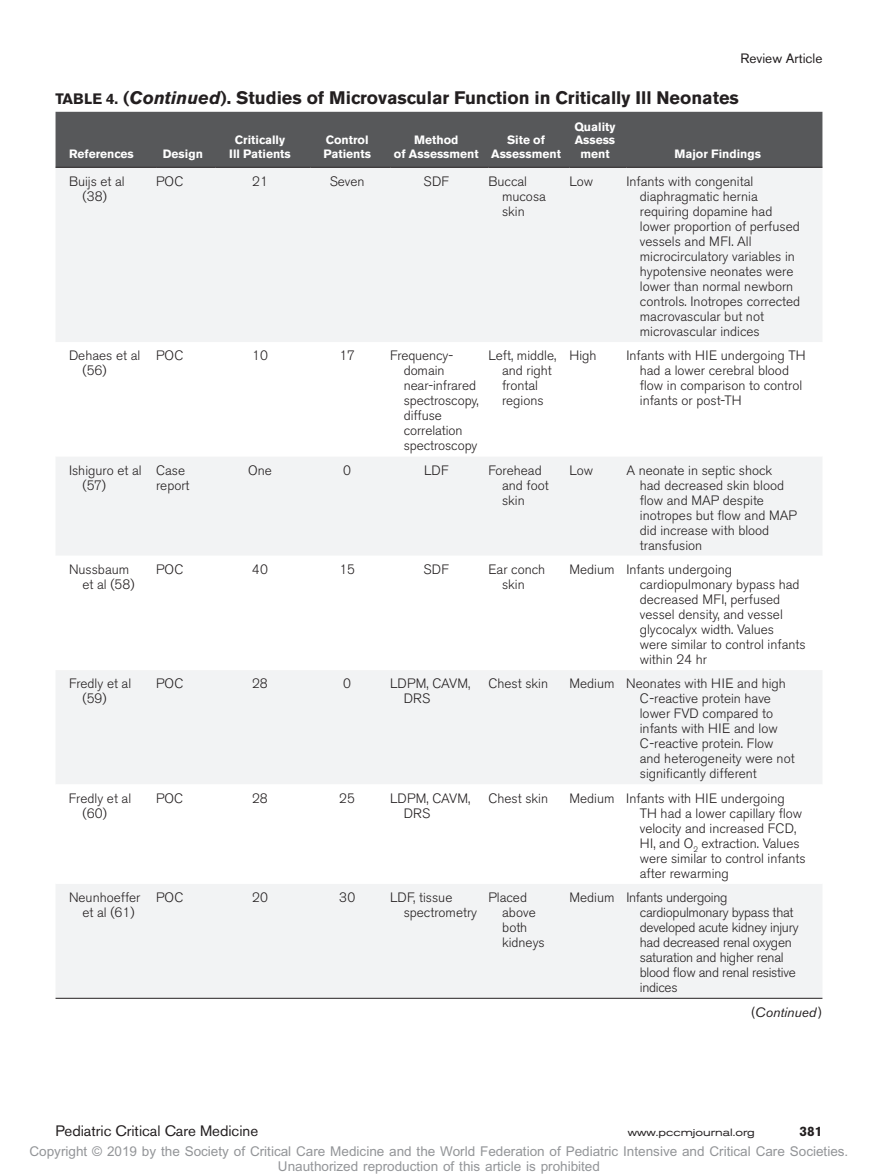
<style>
.page{position:relative;width:878px;height:1175px;background:#fff}
.page>*{position:absolute;margin:0;border:0;box-sizing:border-box;transform-origin:0 0}
.t1{font:700 18px "Akzidenz Grotesk BE";color:#231f20}
.t2{font:15px "Akzidenz Grotesk BE";color:#231f20}
.t3{font:300 13.5px/15px "Akzidenz Grotesk BE";color:#231f20}
.t4{font:13.5px/15px "Arial MT Std";color:#939598;text-align:center}
.t5{font:300 13.5px/15px "Akzidenz Grotesk BE";letter-spacing:-.02em;color:#231f20}
.t6{font:13.5px "Akzidenz Grotesk BE";color:#231f20}
.t7{font:italic 13.5px "Akzidenz Grotesk BE";color:#231f20}
.t8{font:700 13.5px "Akzidenz Grotesk BE";color:#231f20}
.t9{font:700 12px/13.5px "Akzidenz Grotesk BE";color:#fff;text-align:center}
.t10{font:expanded 10.5px "Akzidenz Grotesk BE";color:#231f20}
.s1{font-size:15px}
.s2{font-style:italic}
.s3{font-style:normal}
</style>
<div class="page">
<div style="left:56px;top:168px;width:766px;height:830px;background:#f2f3f4"></div>
<svg style="left:56px;top:342px;width:766px;height:541px"></svg>
<div style="left:56px;top:112px;width:766px;height:55px;background:#57585a"></div>
<hr style="left:56px;top:167px;width:100px;height:1px;background:#231f20">
<hr style="left:156px;top:167px;width:60px;height:1px;background:#231f20">
<hr style="left:216px;top:167px;width:94px;height:1px;background:#231f20">
<hr style="left:310px;top:167px;width:80px;height:1px;background:#231f20">
<hr style="left:390px;top:167px;width:98px;height:1px;background:#231f20">
<hr style="left:488px;top:167px;width:81px;height:1px;background:#231f20">
<hr style="left:569px;top:167px;width:57px;height:1px;background:#231f20">
<hr style="left:626px;top:167px;width:196px;height:1px;background:#231f20">
<hr style="left:56px;top:998px;width:766px;height:1px;background:#231f20">
<p class="t6" style="left:740px;top:50px;width:83px">Review Article</p>
<h1 class="t1" style="left:56px;top:87px;width:685px"><span class="s1">TABLE 4.</span> (<span class="s2">Continued</span>). Studies of Microvascular Function in Critically Ill Neonates</h1>
<p class="t9" style="left:69px;top:147px;width:66px">References</p>
<p class="t9" style="left:163px;top:147px;width:41px">Design</p>
<p class="t9" style="left:229px;top:133px;width:63px">Critically<br>Ill Patients</p>
<p class="t9" style="left:323px;top:133px;width:49px;text-align:left">Control<br>Patients</p>
<p class="t9" style="left:394px;top:133px;width:86px">Method<br>of Assessment</p>
<p class="t9" style="left:491px;top:133px;width:71px">Site of<br>Assessment</p>
<p class="t9" style="left:574px;top:120px;width:43px">Quality<br>Assess ment</p>
<p class="t9" style="left:674px;top:147px;width:88px">Major Findings</p>
<p class="t3" style="left:69px;top:174px;width:57px;text-align:center">Buijs et al (38)</p>
<p class="t3" style="left:156px;top:174px;width:29px">POC</p>
<p class="t3" style="left:252px;top:174px;width:17px">21</p>
<p class="t3" style="left:330px;top:174px;width:36px">Seven</p>
<p class="t3" style="left:423px;top:174px;width:27px">SDF</p>
<p class="t3" style="left:502px;top:174px;width:45px;text-indent:-14px">Buccal mucosa skin</p>
<p class="t3" style="left:569px;top:174px;width:25px">Low</p>
<p class="t3" style="left:640px;top:174px;width:162px;text-indent:-14px">Infants with congenital diaphragmatic hernia requiring dopamine had lower proportion of perfused vessels and MFI. All microcirculatory variables in hypotensive neonates were lower than normal newborn controls. Inotropes corrected macrovascular but not microvascular indices</p>
<p class="t3" style="left:82px;top:348px;width:59px;text-indent:-14px">Dehaes et al (56)</p>
<p class="t3" style="left:156px;top:348px;width:29px">POC</p>
<p class="t3" style="left:252px;top:348px;width:17px">10</p>
<p class="t3" style="left:339px;top:348px;width:17px">17</p>
<p class="t3" style="left:403px;top:348px;width:77px;text-indent:-14px">Frequency&shy;domain near-infrared spectroscopy, diffuse correlation spectroscopy</p>
<p class="t3" style="left:502px;top:348px;width:56px;text-indent:-14px">Left, middle, and right frontal regions</p>
<p class="t3" style="left:569px;top:348px;width:28px">High</p>
<p class="t3" style="left:640px;top:348px;width:167px;text-indent:-14px">Infants with HIE undergoing TH had a lower cerebral blood flow in comparison to control infants or post-TH</p>
<p class="t3" style="left:82px;top:463px;width:61px;text-indent:-14px">Ishiguro et al (57)</p>
<p class="t3" style="left:156px;top:463px;width:35px">Case report</p>
<p class="t3" style="left:248px;top:463px;width:25px">One</p>
<p class="t3" style="left:343px;top:463px;width:9px">0</p>
<p class="t3" style="left:424px;top:463px;width:26px">LDF</p>
<p class="t3" style="left:502px;top:463px;width:48px;text-indent:-14px">Forehead and foot skin</p>
<p class="t3" style="left:569px;top:463px;width:25px">Low</p>
<p class="t3" style="left:639px;top:463px;width:158px;text-indent:-14px">A neonate in septic shock<br>had decreased skin blood flow and MAP despite inotropes but flow and MAP did increase with blood transfusion</p>
<p class="t3" style="left:82px;top:562px;width:54px;text-indent:-14px">Nussbaum et al (58)</p>
<p class="t3" style="left:156px;top:562px;width:29px">POC</p>
<p class="t3" style="left:252px;top:562px;width:18px">40</p>
<p class="t3" style="left:339px;top:562px;width:17px">15</p>
<p class="t3" style="left:423px;top:562px;width:27px">SDF</p>
<p class="t3" style="left:488px;top:562px;width:58px;text-align:center">Ear conch skin</p>
<p class="t3" style="left:639px;top:562px;width:167px;text-indent:-70px">Medium Infants undergoing cardiopulmonary bypass had decreased MFI, perfused vessel density, and vessel glycocalyx width. Values<br>were similar to control infants within 24 hr</p>
<p class="t3" style="left:82px;top:676px;width:50px;text-indent:-14px">Fredly et al (59)</p>
<p class="t3" style="left:156px;top:676px;width:29px">POC</p>
<p class="t3" style="left:252px;top:676px;width:17px">28</p>
<p class="t3" style="left:343px;top:676px;width:9px">0</p>
<p class="t3" style="left:403px;top:676px;width:68px;text-indent:-14px">LDPM, CAVM,<br>DRS</p>
<p class="t3" style="left:488px;top:676px;width:61px">Chest skin</p>
<p class="t3" style="left:639px;top:676px;width:156px;text-indent:-70px">Medium Neonates with HIE and high<br>C-reactive protein have lower FVD compared to infants with HIE and low<br>C-reactive protein. Flow and heterogeneity were not significantly different</p>
<p class="t3" style="left:82px;top:790px;width:50px;text-indent:-14px">Fredly et al (60)</p>
<p class="t3" style="left:156px;top:790px;width:29px">POC</p>
<p class="t3" style="left:252px;top:790px;width:17px">28</p>
<p class="t3" style="left:339px;top:790px;width:17px">25</p>
<p class="t3" style="left:403px;top:790px;width:68px;text-indent:-14px">LDPM, CAVM,<br>DRS</p>
<p class="t3" style="left:488px;top:790px;width:61px">Chest skin</p>
<p class="t3" style="left:639px;top:790px;width:167px;text-indent:-70px">Medium Infants with HIE undergoing<br>TH had a lower capillary flow velocity and increased FCD,<br>HI, and O<sub>2</sub> extraction. Values were similar to control infants after rewarming</p>
<p class="t3" style="left:69px;top:890px;width:73px;text-align:center">Neunhoeffer et al (61)</p>
<p class="t3" style="left:156px;top:890px;width:29px">POC</p>
<p class="t3" style="left:252px;top:890px;width:17px">20</p>
<p class="t3" style="left:339px;top:890px;width:18px">30</p>
<p class="t3" style="left:403px;top:890px;width:75px;text-indent:-14px">LDF, tissue spectrometry</p>
<p class="t3" style="left:502px;top:890px;width:44px;text-indent:-14px">Placed above both kidneys</p>
<p class="t5" style="left:639px;top:890px;width:160px;text-indent:-70px">Medium Infants undergoing cardiopulmonary bypass that developed acute kidney injury had decreased renal oxygen saturation and higher renal blood flow and renal resistive indices</p>
<p class="t7" style="left:751px;top:1003px;width:73px"><span class="s3">(</span>Continued<span class="s3">)</span></p>
<p class="t2" style="left:56px;top:1121px;width:204px">Pediatric Critical Care Medicine</p>
<p class="t10" style="left:627px;top:1126px;width:129px">www.pccmjournal.org</p>
<p class="t8" style="left:799px;top:1123px;width:25px">381</p>
<p class="t4" style="left:29px;top:1144px;width:820px">Copyright © 2019 by the Society of Critical Care Medicine and the World Federation of Pediatric Intensive and Critical Care Societies.<br>Unauthorized reproduction of this article is prohibited</p>
</div>
